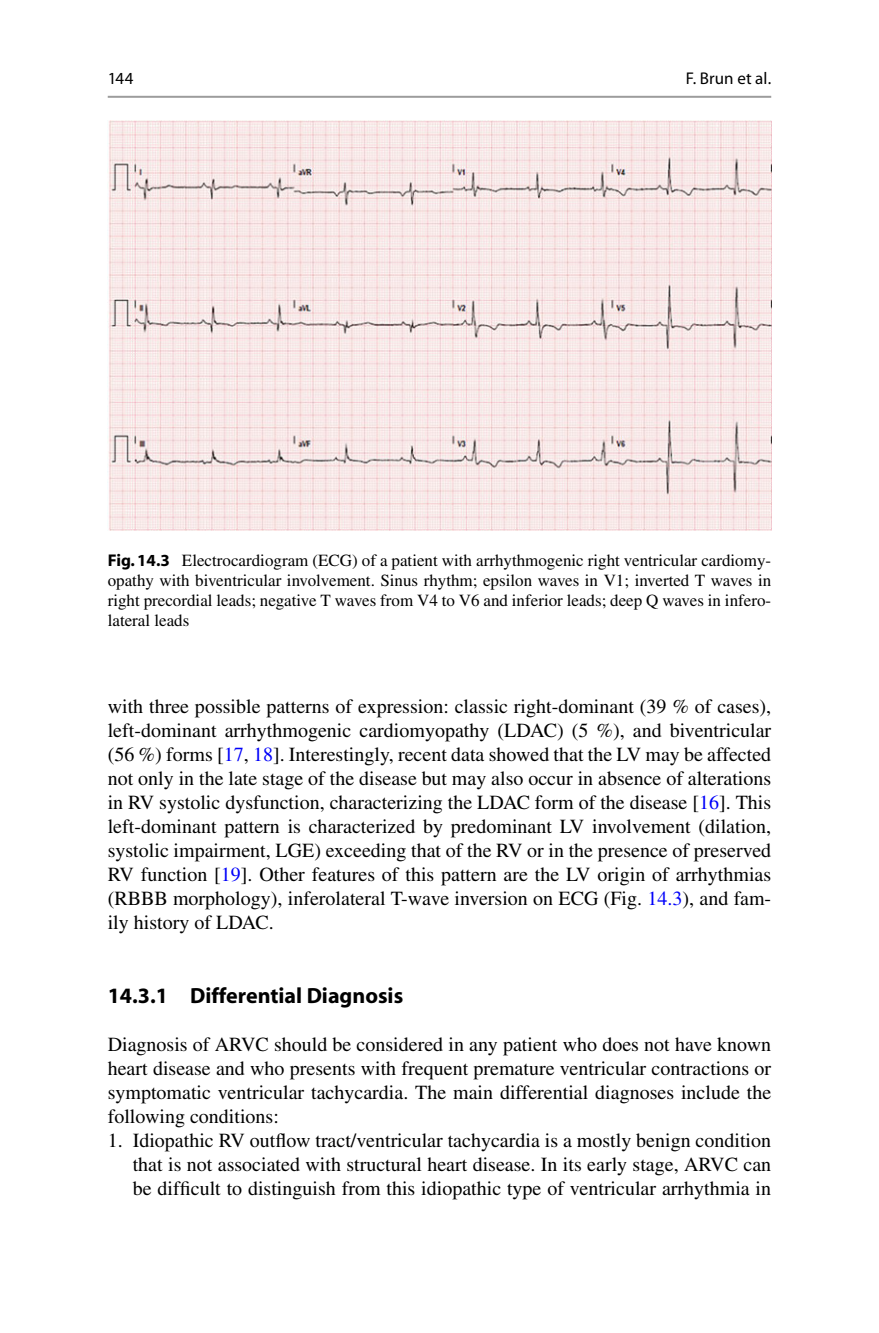
<style>
.page{position:relative;width:879px;height:1333px;background:#fff}
.page>*{position:absolute;margin:0;border:0;box-sizing:border-box;transform-origin:0 0}
.t1{font:700 22px "Myriad";color:#000}
.t2{font:20px/24px "Times";color:#000;text-align:justify}
.t3{font:17px/20px "Times";color:#000;text-align:justify}
.t4{font:17px "Myriad";letter-spacing:.01em;color:#000}
.s1{font-family:"Myriad";font-weight:700}
.s2{color:#0000fa}
</style>
<div class="page">
<img style="left:108px;top:121px;width:663px;height:410px">
<hr style="left:108px;top:96px;width:663px;height:2px;background:#9c9c9c">
<p class="t4" style="left:108px;top:72px;width:27px">144</p>
<p class="t4" style="left:686px;top:72px;width:87px">F. Brun et al.</p>
<p class="t3" style="left:108px;top:552px;width:665px"><span class="s1">Fig. 14.3</span> Electrocardiogram (ECG) of a patient with arrhythmogenic right ventricular cardiomy&shy;opathy with biventricular involvement. Sinus rhythm; epsilon waves in V1; inverted T waves in right precordial leads; negative T waves from V4 to V6 and inferior leads; deep Q waves in infero&shy;lateral leads</p>
<p class="t2" style="left:108px;top:696px;width:665px">with three possible patterns of expression: classic right-dominant (39 % of cases), left-dominant arrhythmogenic cardiomyopathy (LDAC) (5 %), and biventricular (56 %) forms [ <span class="s2">17</span> , <span class="s2">18</span> ]. Interestingly, recent data showed that the LV may be affected not only in the late stage of the disease but may also occur in absence of alterations in RV systolic dysfunction, characterizing the LDAC form of the disease [ <span class="s2">16</span> ]. This left-dominant pattern is characterized by predominant LV involvement (dilation, systolic impairment, LGE) exceeding that of the RV or in the presence of preserved RV function [ <span class="s2">19</span> ]. Other features of this pattern are the LV origin of arrhythmias (RBBB morphology), inferolateral T-wave inversion on ECG (Fig. <span class="s2">14.3</span> ), and fam&shy;ily history of LDAC.</p>
<p class="t1" style="left:108px;top:986px;width:297px">14.3.1 Differential Diagnosis</p>
<p class="t2" style="left:108px;top:1033px;width:665px">Diagnosis of ARVC should be considered in any patient who does not have known heart disease and who presents with frequent premature ventricular contractions or symptomatic ventricular tachycardia. The main differential diagnoses include the following conditions:</p>
<p class="t2" style="left:133px;top:1129px;width:640px;text-indent:-25px">1. Idiopathic RV outflow tract/ventricular tachycardia is a mostly benign condition that is not associated with structural heart disease. In its early stage, ARVC can be difficult to distinguish from this idiopathic type of ventricular arrhythmia in</p>
</div>
